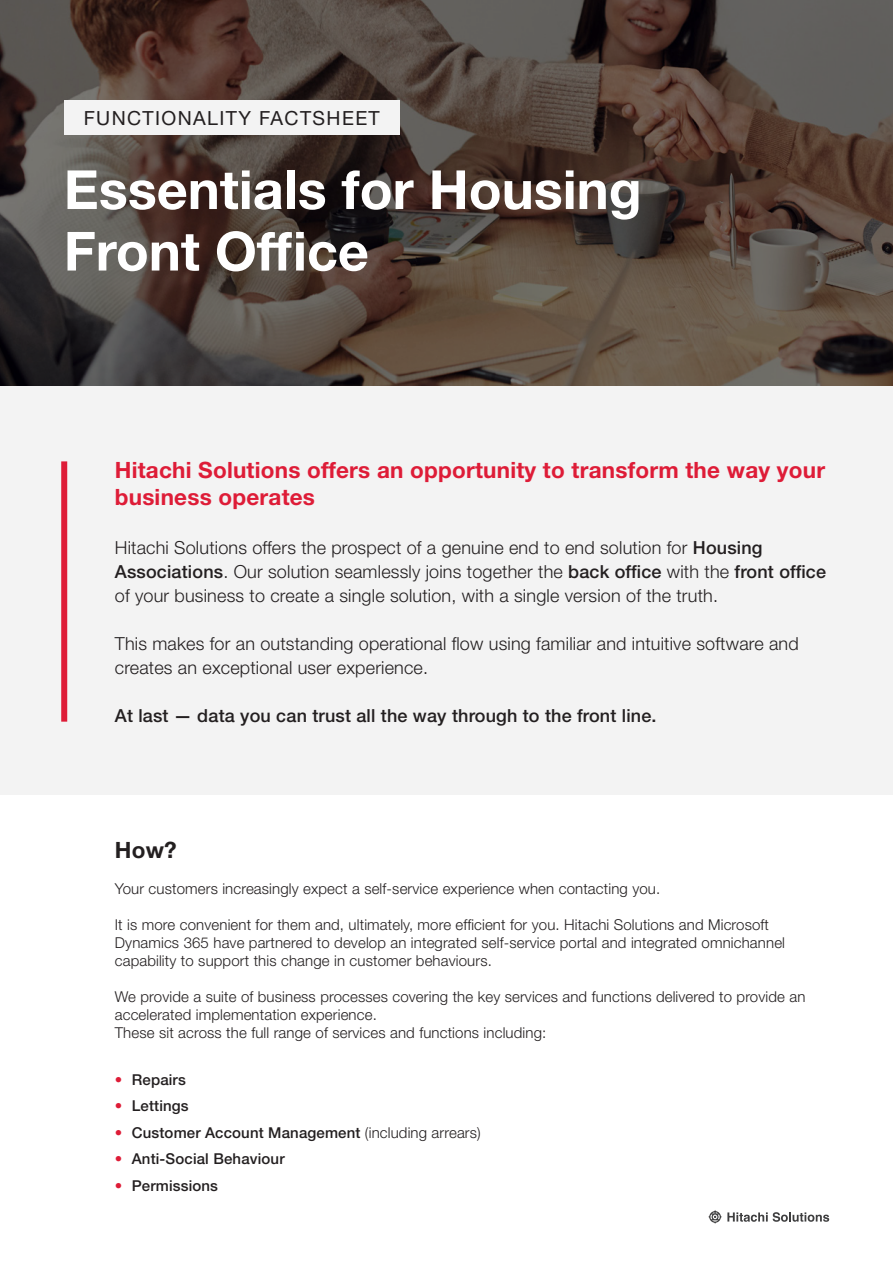
<style>
.page{position:relative;width:893px;height:1263px;background:#fff}
.page>*{position:absolute;margin:0;border:0;box-sizing:border-box;transform-origin:0 0}
.t1{font:700 54px/61.5px "Helvetica Neue LT Std";color:#fff}
.t2{font:700 22.5px/27px "Helvetica Neue LT Std";letter-spacing:.01em;color:#de1c37}
.t3{font:700 22.5px "Helvetica Neue LT Std";color:#231f20}
.t4{font:19.5px "Helvetica Neue LT Std";letter-spacing:.07em;color:#231f20}
.t5{font:300 18px/24px "Helvetica Neue LT Std";letter-spacing:.01em;color:#231f20}
.t6{font:500 18px "Helvetica Neue LT Std";letter-spacing:.01em;color:#231f20}
.t7{font:300 15px/18px "Helvetica Neue LT Std";letter-spacing:.01em;color:#231f20}
.t8{font:500 15px "Helvetica Neue LT Std";letter-spacing:.01em;color:#231f20}
.s1{font-weight:500}
.s2{font-weight:300;color:#de1c37}
.s3{font-weight:300}
</style>
<div class="page">
<div style="left:0;top:386px;width:893px;height:408px;background:#f3f3f3"></div>
<svg style="left:708px;top:1210px;width:121px;height:14px"></svg>
<div style="left:61px;top:461px;width:6px;height:261px;background:#de1c37"></div>
<svg style="left:0;top:0;width:893px;height:386px;background:#50433c"></svg>
<div style="left:64px;top:101px;width:336px;height:34px;background:#f3f3f3"></div>
<p class="t4" style="left:84px;top:106px;width:298px">FUNCTIONALITY FACTSHEET</p>
<p class="t1" style="left:64px;top:158px;width:579px">Essentials for Housing<br>Front Office</p>
<p class="t2" style="left:115px;top:456px;width:712px">Hitachi Solutions offers an opportunity to transform the way your business operates</p>
<p class="t5" style="left:115px;top:535px;width:713px">Hitachi Solutions offers the prospect of a genuine end to end solution for <span class="s1">Housing<br>Associations</span>. Our solution seamlessly joins together the <span class="s1">back office</span> with the <span class="s1">front office </span>of your business to create a single solution, with a single version of the truth.</p>
<p class="t5" style="left:115px;top:631px;width:685px">This makes for an outstanding operational flow using familiar and intuitive software and creates an exceptional user experience.</p>
<p class="t6" style="left:115px;top:705px;width:543px">At last — data you can trust all the way through to the front line.</p>
<p class="t3" style="left:115px;top:836px;width:63px">How?</p>
<p class="t7" style="left:115px;top:879px;width:547px">Your customers increasingly expect a self-service experience when contacting you.</p>
<p class="t7" style="left:115px;top:915px;width:672px">It is more convenient for them and, ultimately, more efficient for you. Hitachi Solutions and Microsoft<br>Dynamics 365 have partnered to develop an integrated self-service portal and integrated omnichannel capability to support this change in customer behaviours.</p>
<p class="t7" style="left:115px;top:987px;width:692px">We provide a suite of business processes covering the key services and functions delivered to provide an accelerated implementation experience.</p>
<p class="t7" style="left:115px;top:1023px;width:433px">These sit across the full range of services and functions including:</p>
<p class="t8" style="left:115px;top:1070px;width:72px"><span class="s2">•</span> Repairs</p>
<p class="t8" style="left:115px;top:1097px;width:75px"><span class="s2">•</span> Lettings</p>
<p class="t8" style="left:115px;top:1123px;width:367px"><span class="s2">•</span> Customer Account Management <span class="s3">(including arrears)</span></p>
<p class="t8" style="left:115px;top:1150px;width:171px"><span class="s2">•</span> Anti-Social Behaviour</p>
<p class="t8" style="left:115px;top:1176px;width:105px"><span class="s2">•</span> Permissions</p>
</div>
